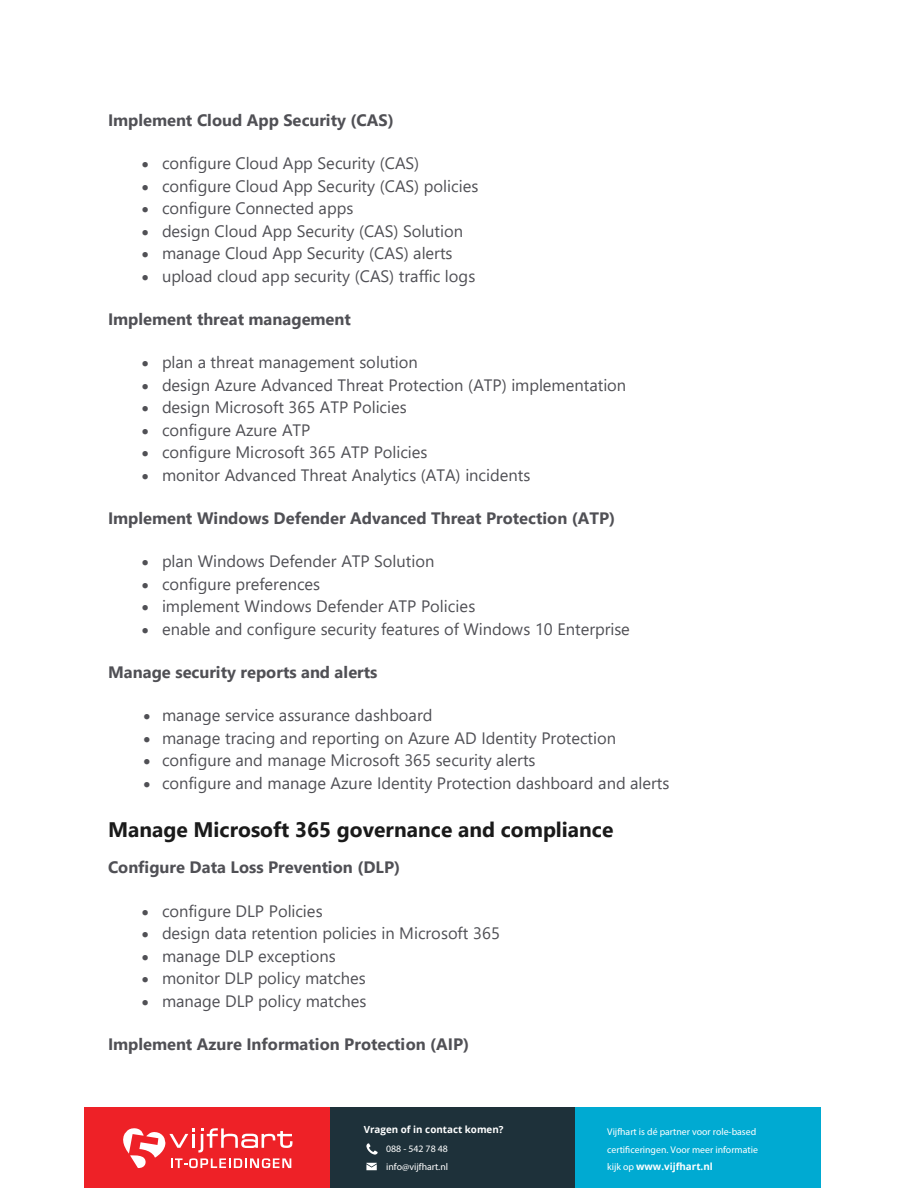
<style>
.page{position:relative;width:918px;height:1188px;background:#fff}
.page>*{position:absolute;margin:0;border:0;box-sizing:border-box;transform-origin:0 0}
.t1{font:700 21px "Segoe UI";color:#1a1a1a}
.t2{font:16.5px "Segoe UI";color:#505055}
.t3{font:700 16.5px "Segoe UI";color:#505055}
.t4{font:9.75px/17.5px "Myriad Pro";color:#fff}
.t5{font:700 9.75px "Open Sans";color:#fff}
.s1{font-family:"Myriad Pro";font-weight:400}
</style>
<div class="page">
<div style="left:85px;top:1107px;width:245px;height:81px;background:#ee2127"></div>
<div style="left:330px;top:1107px;width:245px;height:81px;background:#1e313a"></div>
<div style="left:575px;top:1107px;width:246px;height:81px;background:#00aad2"></div>
<svg style="left:366px;top:1163px;width:11px;height:7px"></svg>
<svg style="left:366px;top:1143px;width:12px;height:12px"></svg>
<svg style="left:123px;top:1128px;width:170px;height:40px"></svg>
<p class="t3" style="left:108px;top:104px;width:287px">Implement Cloud App Security (CAS)</p>
<p class="t2" style="left:142px;top:148px;width:279px">• configure Cloud App Security (CAS)</p>
<p class="t2" style="left:142px;top:170px;width:338px">• configure Cloud App Security (CAS) policies</p>
<p class="t2" style="left:142px;top:193px;width:213px">• configure Connected apps</p>
<p class="t2" style="left:142px;top:215px;width:323px">• design Cloud App Security (CAS) Solution</p>
<p class="t2" style="left:142px;top:238px;width:312px">• manage Cloud App Security (CAS) alerts</p>
<p class="t2" style="left:142px;top:260px;width:335px">• upload cloud app security (CAS) traffic logs</p>
<p class="t3" style="left:108px;top:303px;width:244px">Implement threat management</p>
<p class="t2" style="left:142px;top:347px;width:277px">• plan a threat management solution</p>
<p class="t2" style="left:142px;top:369px;width:486px">• design Azure Advanced Threat Protection (ATP) implementation</p>
<p class="t2" style="left:142px;top:392px;width:266px">• design Microsoft 365 ATP Policies</p>
<p class="t2" style="left:142px;top:414px;width:170px">• configure Azure ATP</p>
<p class="t2" style="left:142px;top:437px;width:287px">• configure Microsoft 365 ATP Policies</p>
<p class="t2" style="left:142px;top:459px;width:390px">• monitor Advanced Threat Analytics (ATA) incidents</p>
<p class="t3" style="left:108px;top:502px;width:509px">Implement Windows Defender Advanced Threat Protection (ATP)</p>
<p class="t2" style="left:142px;top:546px;width:294px">• plan Windows Defender ATP Solution</p>
<p class="t2" style="left:142px;top:568px;width:180px">• configure preferences</p>
<p class="t2" style="left:142px;top:591px;width:335px">• implement Windows Defender ATP Policies</p>
<p class="t2" style="left:142px;top:613px;width:489px">• enable and configure security features of Windows 10 Enterprise</p>
<p class="t3" style="left:108px;top:656px;width:271px">Manage security reports and alerts</p>
<p class="t2" style="left:143px;top:700px;width:291px">• manage service assurance dashboard</p>
<p class="t2" style="left:143px;top:722px;width:474px">• manage tracing and reporting on Azure AD Identity Protection</p>
<p class="t2" style="left:143px;top:745px;width:394px">• configure and manage Microsoft 365 security alerts</p>
<p class="t2" style="left:143px;top:767px;width:528px">• configure and manage Azure Identity Protection dashboard and alerts</p>
<p class="t1" style="left:108px;top:810px;width:507px">Manage Microsoft 365 governance and compliance</p>
<p class="t3" style="left:108px;top:852px;width:294px">Configure Data Loss Prevention (DLP)</p>
<p class="t2" style="left:142px;top:895px;width:182px">• configure DLP Policies</p>
<p class="t2" style="left:142px;top:918px;width:360px">• design data retention policies in Microsoft 365</p>
<p class="t2" style="left:142px;top:940px;width:195px">• manage DLP exceptions</p>
<p class="t2" style="left:142px;top:963px;width:225px">• monitor DLP policy matches</p>
<p class="t2" style="left:142px;top:985px;width:226px">• manage DLP policy matches</p>
<p class="t3" style="left:108px;top:1028px;width:363px">Implement Azure Information Protection (AIP)</p>
<p class="t5" style="left:364px;top:1123px;width:141px">Vragen of in contact komen?</p>
<p class="t4" style="left:386px;top:1140px;width:63px">088 - 542 78 48 info@vijfhart.nl</p>
<p class="t4" style="left:607px;top:1123px;width:152px">Vijfhart is dé partner voor role-based certificeringen. Voor meer informatie</p>
<p class="t5" style="left:607px;top:1160px;width:107px"><span class="s1">kijk op</span> www.vijfhart.nl</p>
</div>
